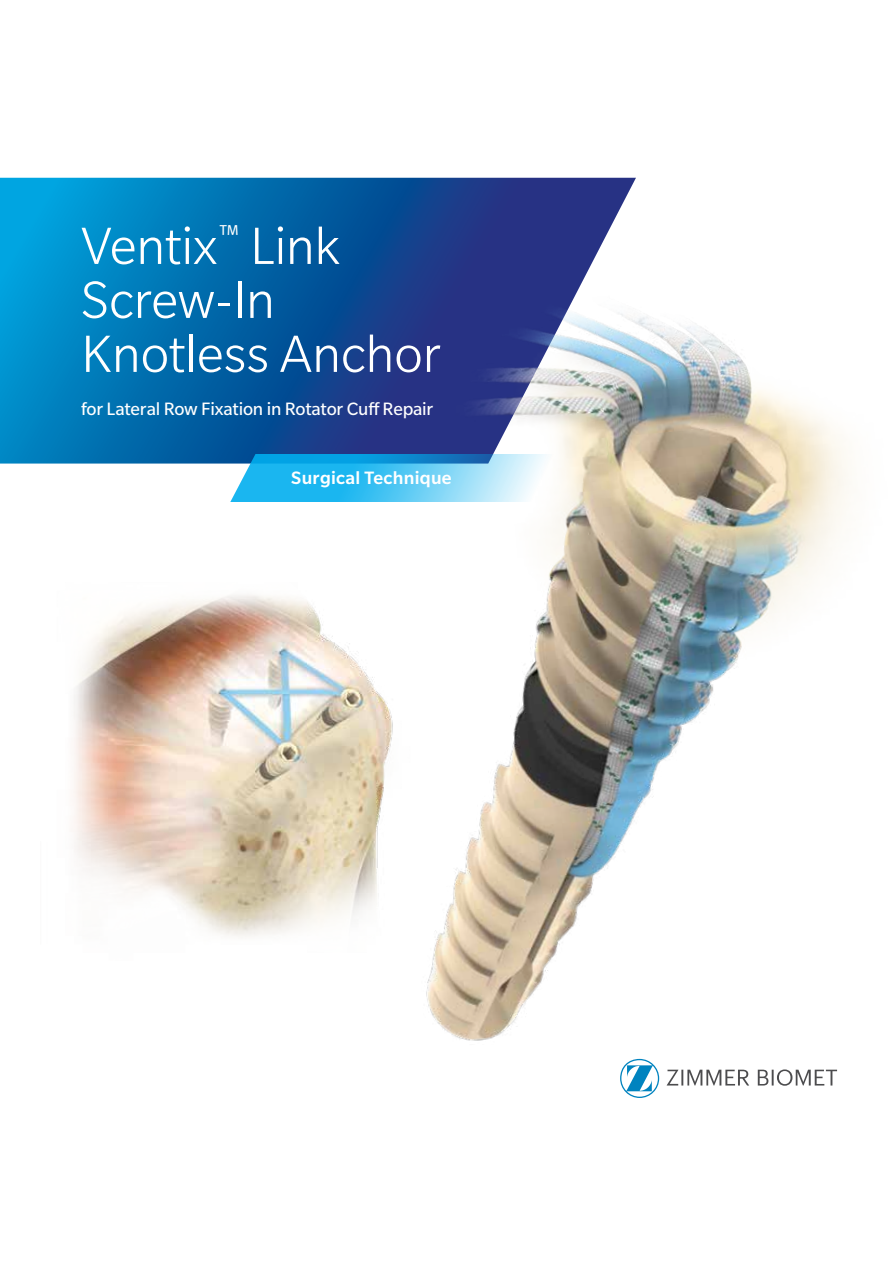
<style>
.page{position:relative;width:893px;height:1263px;background:#fff}
.page>*{position:absolute;margin:0;border:0;box-sizing:border-box;transform-origin:0 0}
.t1{font:300 57px/54px "Slate Pro";letter-spacing:-.005em;color:#fff}
.t2{font:19.5px "Slate Pro";letter-spacing:-.01em;color:#fff}
.t3{font:500 19.5px "Slate Pro";letter-spacing:.015em;color:#fff}
</style>
<div class="page">
<svg style="left:667px;top:1076px;width:166px;height:10px"></svg>
<svg style="left:620px;top:1076px;width:39px;height:22px"></svg>
<svg style="left:0;top:178px;width:636px;height:286px;background:#047fbf"></svg>
<img style="left:126px;top:200px;width:724px;height:876px">
<img style="left:73px;top:573px;width:354px;height:387px">
<h1 class="t1" style="left:81px;top:219px;width:361px">Ventix<sup>™</sup> Link<br>Screw-In<br>Knotless Anchor</h1>
<p class="t2" style="left:81px;top:398px;width:354px">for Lateral Row Fixation in Rotator Cuff Repair</p>
<p class="t3" style="left:291px;top:467px;width:162px">Surgical Technique</p>
</div>
